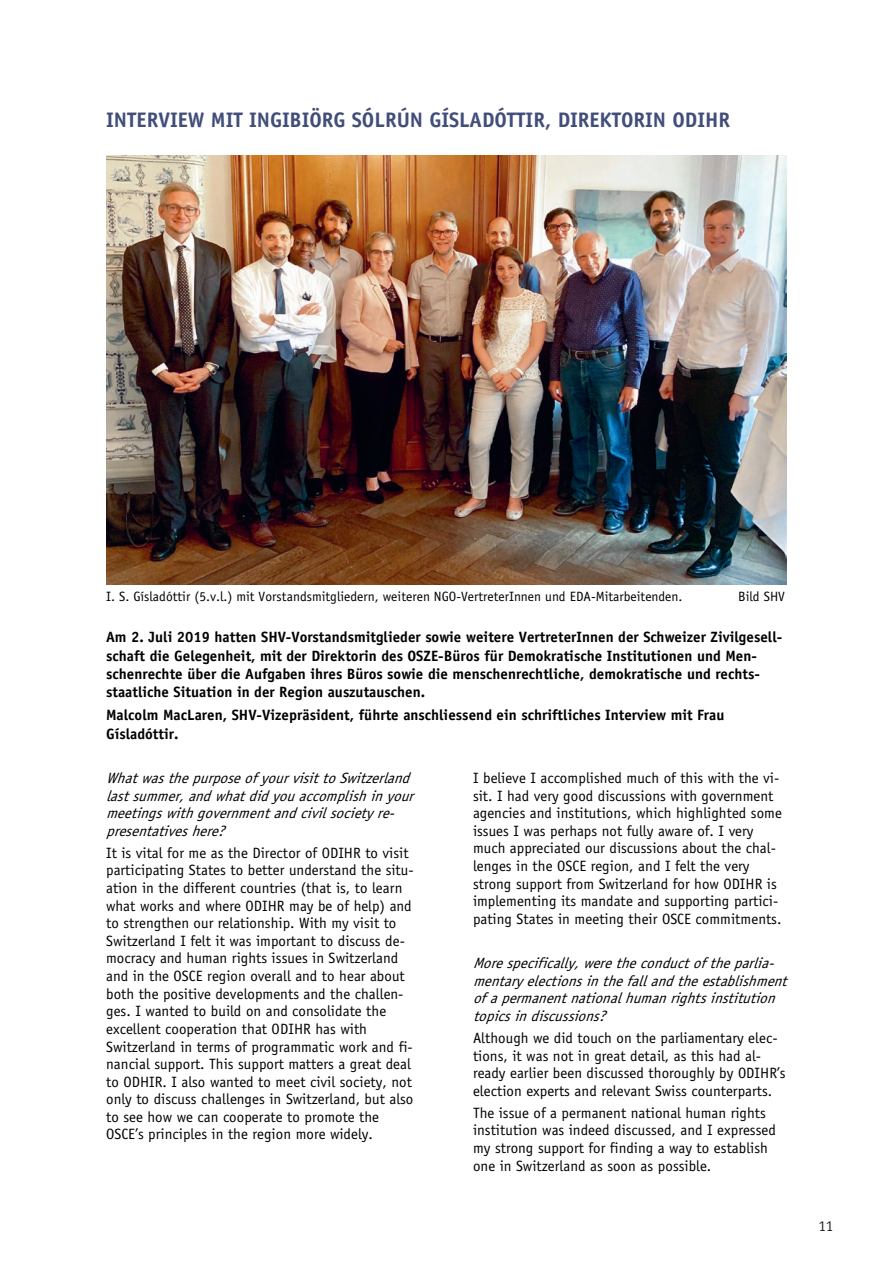
<style>
.page{position:relative;width:893px;height:1263px;background:#fff}
.page>*{position:absolute;margin:0;border:0;box-sizing:border-box;transform-origin:0 0}
.t1{font:700 21px "Officina Sans Std";color:#424e79}
.t2{font:15px/17.5px "Officina Sans Std";color:#000}
.t3{font:700 15px/18.5px "Officina Sans Std";color:#000}
.t4{font:italic 15px/17.7px "Officina Sans Std";color:#000}
.t5{font:15px "Officina Sans Std";color:#231f20}
.t6{font:13.5px "Officina Sans Std";color:#000}
</style>
<div class="page">
<img style="left:106px;top:155px;width:681px;height:430px">
<h1 class="t1" style="left:106px;top:106px;width:625px">INTERVIEW MIT INGIBIÖRG SÓLRÚN GÍSLADÓTTIR, DIREKTORIN ODIHR</h1>
<p class="t6" style="left:106px;top:589px;width:578px">I. S. Gísladóttir (5.v.l.) mit Vorstandsmitgliedern, weiteren NGO-VertreterInnen und EDA-Mitarbeitenden.</p>
<p class="t6" style="left:738px;top:589px;width:48px">Bild SHV</p>
<p class="t3" style="left:106px;top:628px;width:678px">Am 2. Juli 2019 hatten SHV-Vorstandsmitglieder sowie weitere VertreterInnen der Schweizer Zivilgesell&shy;schaft die Gelegenheit, mit der Direktorin des OSZE-Büros für Demokratische Institutionen und Men&shy;schenrechte über die Aufgaben ihres Büros sowie die menschenrechtliche, demokratische und rechts&shy;staatliche Situation in der Region auszutauschen.</p>
<p class="t3" style="left:106px;top:706px;width:620px">Malcolm MacLaren, SHV-Vizepräsident, führte anschliessend ein schriftliches Interview mit Frau<br>Gísladóttir.</p>
<p class="t4" style="left:106px;top:769px;width:314px">WhatwasthepurposeofyourvisittoSwitzerland lastsummer,andwhatdidyouaccomplishinyour meetingswithgovernmentandcivilsocietyre&shy;presentativeshere?</p>
<p class="t2" style="left:106px;top:844px;width:309px">It is vital for me as the Director of ODIHR to visit participating States to better understand the situ&shy;ation in the different countries (that is, to learn what works and where ODIHR may be of help) and to strengthen our relationship. With my visit to Switzerland I felt it was important to discuss de&shy;mocracy and human rights issues in Switzerland and in the OSCE region overall and to hear about both the positive developments and the challen&shy;ges. I wanted to build on and consolidate the excellent cooperation that ODIHR has with Switzerland in terms of programmatic work and fi&shy;nancial support. This support matters a great deal to ODHIR. I also wanted to meet civil society, not only to discuss challenges in Switzerland, but also to see how we can cooperate to promote the OSCE’s principles in the region more widely.</p>
<p class="t2" style="left:473px;top:769px;width:310px">I believe I accomplished much of this with the vi&shy;sit. I had very good discussions with government agencies and institutions, which highlighted some issues I was perhaps not fully aware of. I very much appreciated our discussions about the chal&shy;lenges in the OSCE region, and I felt the very strong support from Switzerland for how ODIHR is implementing its mandate and supporting partici&shy;pating States in meeting their OSCE commitments.</p>
<p class="t4" style="left:473px;top:954px;width:321px">Morespecifically,weretheconductoftheparlia&shy;mentaryelectionsinthefallandtheestablishment ofapermanentnationalhumanrightsinstitution topicsindiscussions?</p>
<p class="t2" style="left:473px;top:1029px;width:314px">Although we did touch on the parliamentary elec&shy;tions, it was not in great detail, as this had al&shy;ready earlier been discussed thoroughly by ODIHR’s election experts and relevant Swiss counterparts.</p>
<p class="t2" style="left:473px;top:1104px;width:304px">The issue of a permanent national human rights institution was indeed discussed, and I expressed my strong support for finding a way to establish one in Switzerland as soon as possible.</p>
<p class="t5" style="left:818px;top:1217px;width:16px">11</p>
</div>
